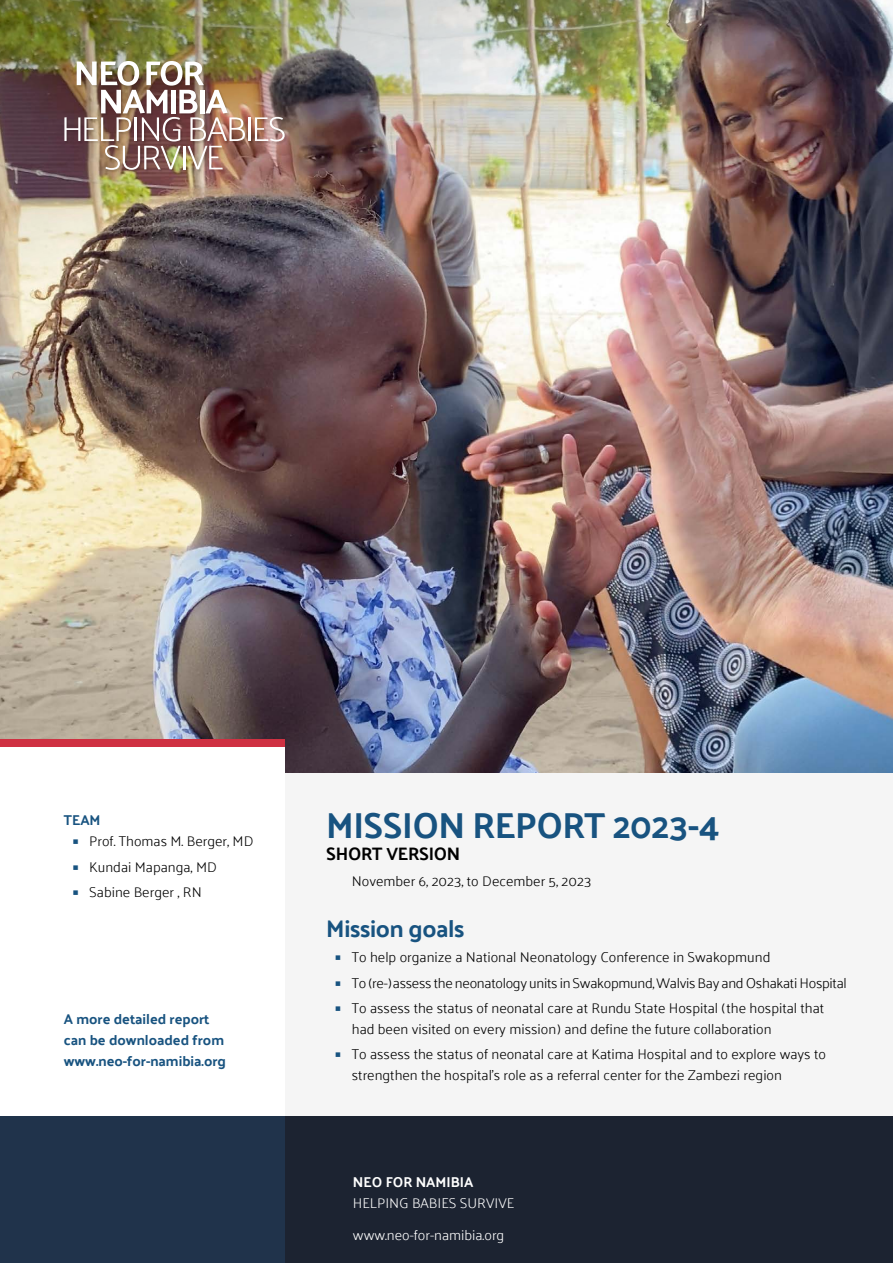
<style>
.page{position:relative;width:893px;height:1263px;background:#fff}
.page>*{position:absolute;margin:0;border:0;box-sizing:border-box;transform-origin:0 0}
.t1{font:700 36px "Palanquin";letter-spacing:-.015em;color:#185380}
.t2{font:700 24px "Palanquin";letter-spacing:-.015em;color:#185380}
.t3{font:700 18px "Palanquin";letter-spacing:-.015em;color:#000}
.t4{font:300 14.25px/25.2px "Palanquin";color:#000}
.t5{font:700 14.25px/21px "Palanquin";color:#185380}
.t6{font:300 14.25px "Palanquin";color:#fff}
.t7{font:700 14.25px "Palanquin";color:#fff}
</style>
<div class="page">
<img style="left:0;top:401px;width:893px;height:372px">
<img style="left:0;top:0;width:893px;height:401px">
<div style="left:285px;top:773px;width:608px;height:490px;background:#f5f5f5"></div>
<div style="left:0;top:739px;width:285px;height:8px;background:#cf3142"></div>
<div style="left:0;top:747px;width:285px;height:369px;background:#fff"></div>
<div style="left:285px;top:1116px;width:608px;height:147px;background:#1c2331"></div>
<div style="left:65px;top:62px;width:223px;height:111px;background:#000;opacity:.15"></div>
<hr style="left:248px;top:117px;width:3px;height:24px;background:#fff">
<svg style="left:255px;top:117px;width:30px;height:24px"></svg>
<img style="left:64px;top:61px;width:181px;height:109px">
<div style="left:0;top:1116px;width:285px;height:147px;background:#20334b"></div>
<p class="t5" style="left:64px;top:810px;width:38px">TEAM</p>
<p class="t4" style="left:89px;top:829px;width:166px">Prof. Thomas M. Berger, MD<br>Kundai Mapanga, MD<br>Sabine Berger , RN</p>
<p class="t5" style="left:64px;top:1009px;width:164px">A more detailed report can be downloaded from www.neo-for-namibia.org</p>
<h1 class="t1" style="left:326px;top:804px;width:395px">MISSION REPORT 2023-4</h1>
<p class="t3" style="left:326px;top:843px;width:135px">SHORT VERSION</p>
<p class="t4" style="left:352px;top:868px;width:241px">November 6, 2023, to December 5, 2023</p>
<h2 class="t2" style="left:326px;top:914px;width:140px">Mission goals</h2>
<p class="t4" style="left:352px;top:945px;width:496px">To help organize a National Neonatology Conference in Swakopmund<br>To (re-)assess the neonatology units in Swakopmund, Walvis Bay and Oshakati Hospital<br>To assess the status of neonatal care at Rundu State Hospital (the hospital that</p>
<p class="t4" style="left:352px;top:1016px;width:476px">had been visited on every mission) and define the future collaboration<br>To assess the status of neonatal care at Katima Hospital and to explore ways to</p>
<p class="t4" style="left:352px;top:1062px;width:432px">strengthen the hospital’s role as a referral center for the Zambezi region</p>
<p class="t7" style="left:353px;top:1174px;width:122px">NEO FOR NAMIBIA</p>
<p class="t6" style="left:353px;top:1195px;width:163px">HELPING BABIES SURVIVE</p>
<p class="t6" style="left:353px;top:1226px;width:153px">www.neo-for-namibia.org</p>
</div>
